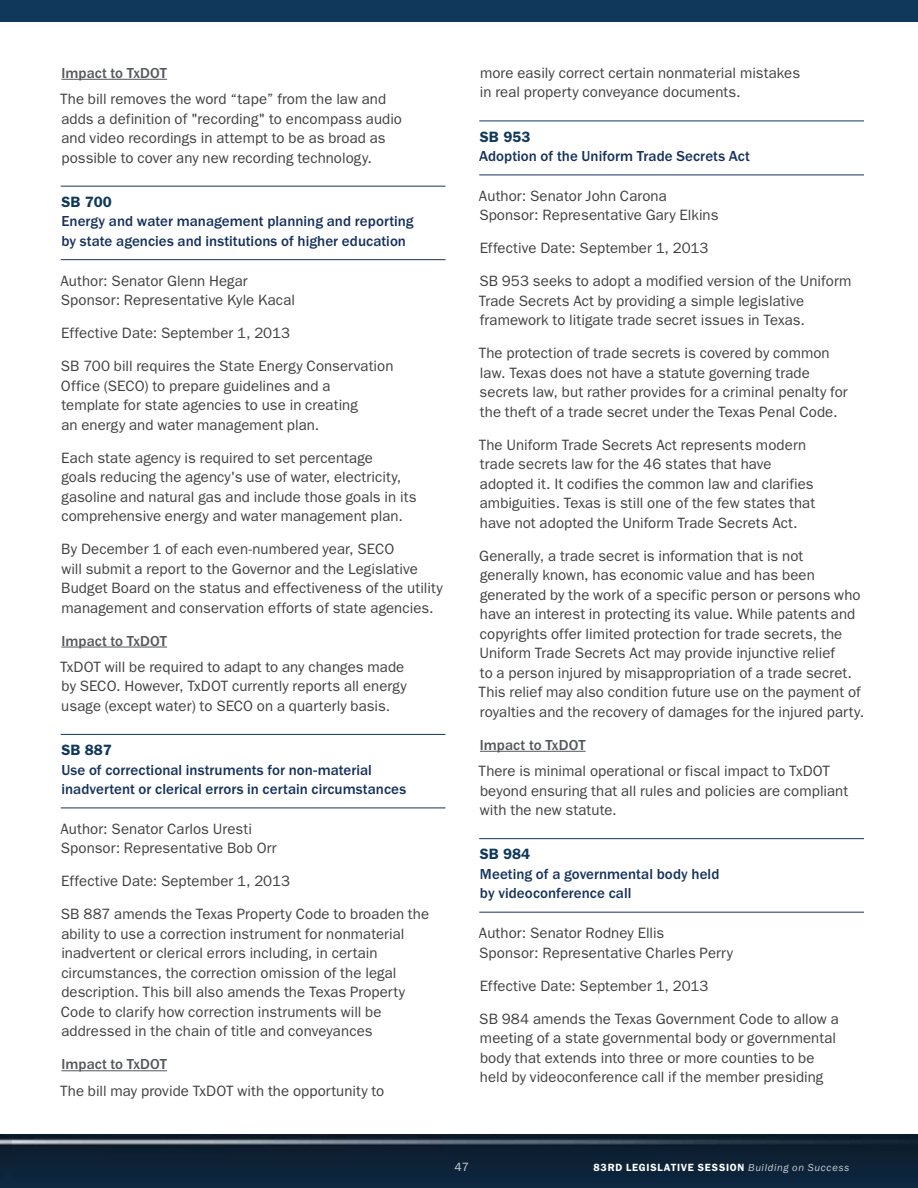
<style>
.page{position:relative;width:918px;height:1188px;background:#fff}
.page>*{position:absolute;margin:0;border:0;box-sizing:border-box;transform-origin:0 0}
.t1{font:15px/19.5px "ITC Franklin Gothic Std";letter-spacing:.005em;color:#414042}
.t2{font:500 15px/19.5px "ITC Franklin Gothic Std";color:#16325c}
.t3{font:500 15px "ITC Franklin Gothic Std";color:#54575b}
.t4{font:600 15px "ITC Franklin Gothic Std";color:#10385a}
.t5{font:12px "ITC Franklin Gothic Std";color:#cfd1d2}
.t6{font:600 10.5px "ITC Franklin Gothic Std";letter-spacing:.07em;color:#fff}
.s1{font-weight:400;font-style:italic;color:#cfd1d2}
</style>
<div class="page">
<div style="left:0;top:0;width:918px;height:22px;background:#10385a"></div>
<img style="left:12px;top:1134px;width:906px;height:54px">
<img style="left:0;top:1134px;width:12px;height:54px">
<hr style="left:61px;top:79px;width:106px;height:1px;background:#54575b">
<hr style="left:61px;top:186px;width:385px;height:1px;background:#10385a">
<hr style="left:61px;top:259px;width:385px;height:1px;background:#16325c">
<hr style="left:61px;top:647px;width:106px;height:1px;background:#54575b">
<hr style="left:61px;top:734px;width:385px;height:1px;background:#10385a">
<hr style="left:61px;top:808px;width:385px;height:1px;background:#16325c">
<hr style="left:61px;top:1070px;width:106px;height:1px;background:#54575b">
<hr style="left:479px;top:121px;width:385px;height:1px;background:#10385a">
<hr style="left:479px;top:175px;width:385px;height:1px;background:#16325c">
<hr style="left:480px;top:751px;width:106px;height:1px;background:#54575b">
<hr style="left:479px;top:838px;width:385px;height:1px;background:#10385a">
<hr style="left:479px;top:912px;width:385px;height:1px;background:#16325c">
<p class="t3" style="left:61px;top:64px;width:89px">Impact to TxDOT</p>
<p class="t1" style="left:60px;top:89px;width:343px">The bill removes the word “tape” from the law and adds a definition of "recording" to encompass audio and video recordings in attempt to be as broad as possible to cover any new recording technology.</p>
<p class="t4" style="left:61px;top:193px;width:52px">SB 700</p>
<p class="t2" style="left:61px;top:212px;width:354px">Energy and water management planning and reporting by state agencies and institutions of higher education</p>
<p class="t1" style="left:60px;top:271px;width:236px">Author: Senator Glenn Hegar<br>Sponsor: Representative Kyle Kacal</p>
<p class="t1" style="left:61px;top:323px;width:230px">Effective Date: September 1, 2013</p>
<p class="t1" style="left:61px;top:356px;width:334px">SB 700 bill requires the State Energy Conservation Office (SECO) to prepare guidelines and a<br>template for state agencies to use in creating<br>an energy and water management plan.</p>
<p class="t1" style="left:61px;top:448px;width:357px">Each state agency is required to set percentage<br>goals reducing the agency's use of water, electricity, gasoline and natural gas and include those goals in its comprehensive energy and water management plan.</p>
<p class="t1" style="left:61px;top:539px;width:383px">By December 1 of each even-numbered year, SECO<br>will submit a report to the Governor and the Legislative Budget Board on the status and effectiveness of the utility management and conservation efforts of state agencies.</p>
<p class="t3" style="left:61px;top:632px;width:89px">Impact to TxDOT</p>
<p class="t1" style="left:60px;top:657px;width:348px">TxDOT will be required to adapt to any changes made by SECO. However, TxDOT currently reports all energy usage (except water) to SECO on a quarterly basis.</p>
<p class="t4" style="left:61px;top:741px;width:52px">SB 887</p>
<p class="t2" style="left:61px;top:760px;width:346px">Use of correctional instruments for non-material inadvertent or clerical errors in certain circumstances</p>
<p class="t1" style="left:60px;top:819px;width:218px">Author: Senator Carlos Uresti<br>Sponsor: Representative Bob Orr</p>
<p class="t1" style="left:61px;top:872px;width:230px">Effective Date: September 1, 2013</p>
<p class="t1" style="left:61px;top:905px;width:370px">SB 887 amends the Texas Property Code to broaden the ability to use a correction instrument for nonmaterial inadvertent or clerical errors including, in certain circumstances, the correction omission of the legal description. This bill also amends the Texas Property Code to clarify how correction instruments will be addressed in the chain of title and conveyances</p>
<p class="t3" style="left:61px;top:1056px;width:89px">Impact to TxDOT</p>
<p class="t1" style="left:60px;top:1081px;width:326px">The bill may provide TxDOT with the opportunity to</p>
<p class="t1" style="left:480px;top:63px;width:322px">more easily correct certain nonmaterial mistakes in real property conveyance documents.</p>
<p class="t4" style="left:480px;top:128px;width:52px">SB 953</p>
<p class="t2" style="left:479px;top:146px;width:272px">Adoption of the Uniform Trade Secrets Act</p>
<p class="t1" style="left:479px;top:186px;width:241px">Author: Senator John Carona<br>Sponsor: Representative Gary Elkins</p>
<p class="t1" style="left:480px;top:239px;width:230px">Effective Date: September 1, 2013</p>
<p class="t1" style="left:479px;top:272px;width:374px">SB 953 seeks to adopt a modified version of the Uniform<br>Trade Secrets Act by providing a simple legislative framework to litigate trade secret issues in Texas.</p>
<p class="t1" style="left:479px;top:344px;width:370px">The protection of trade secrets is covered by common law. Texas does not have a statute governing trade secrets law, but rather provides for a criminal penalty for the theft of a trade secret under the Texas Penal Code.</p>
<p class="t1" style="left:479px;top:435px;width:338px">The Uniform Trade Secrets Act represents modern trade secrets law for the 46 states that have adopted it. It codifies the common law and clarifies ambiguities. Texas is still one of the few states that have not adopted the Uniform Trade Secrets Act.</p>
<p class="t1" style="left:479px;top:546px;width:387px">Generally, a trade secret is information that is not generally known, has economic value and has been generated by the work of a specific person or persons who have an interest in protecting its value. While patents and copyrights offer limited protection for trade secrets, the Uniform Trade Secrets Act may provide injunctive relief<br>to a person injured by misappropriation of a trade secret.<br>This relief may also condition future use on the payment of royalties and the recovery of damages for the injured party.</p>
<p class="t3" style="left:480px;top:736px;width:89px">Impact to TxDOT</p>
<p class="t1" style="left:479px;top:761px;width:371px">There is minimal operational or fiscal impact to TxDOT beyond ensuring that all rules and policies are compliant with the new statute.</p>
<p class="t4" style="left:480px;top:845px;width:52px">SB 984</p>
<p class="t2" style="left:480px;top:864px;width:241px">Meeting of a governmental body held by videoconference call</p>
<p class="t1" style="left:479px;top:923px;width:256px">Author: Senator Rodney Ellis<br>Sponsor: Representative Charles Perry</p>
<p class="t1" style="left:480px;top:976px;width:230px">Effective Date: September 1, 2013</p>
<p class="t1" style="left:479px;top:1009px;width:361px">SB 984 amends the Texas Government Code to allow a meeting of a state governmental body or governmental body that extends into three or more counties to be held by videoconference call if the member presiding</p>
<p class="t5" style="left:455px;top:1160px;width:16px">47</p>
<p class="t6" style="left:593px;top:1162px;width:257px">83RD LEGISLATIVE SESSION <span class="s1">Building on Success</span></p>
</div>
